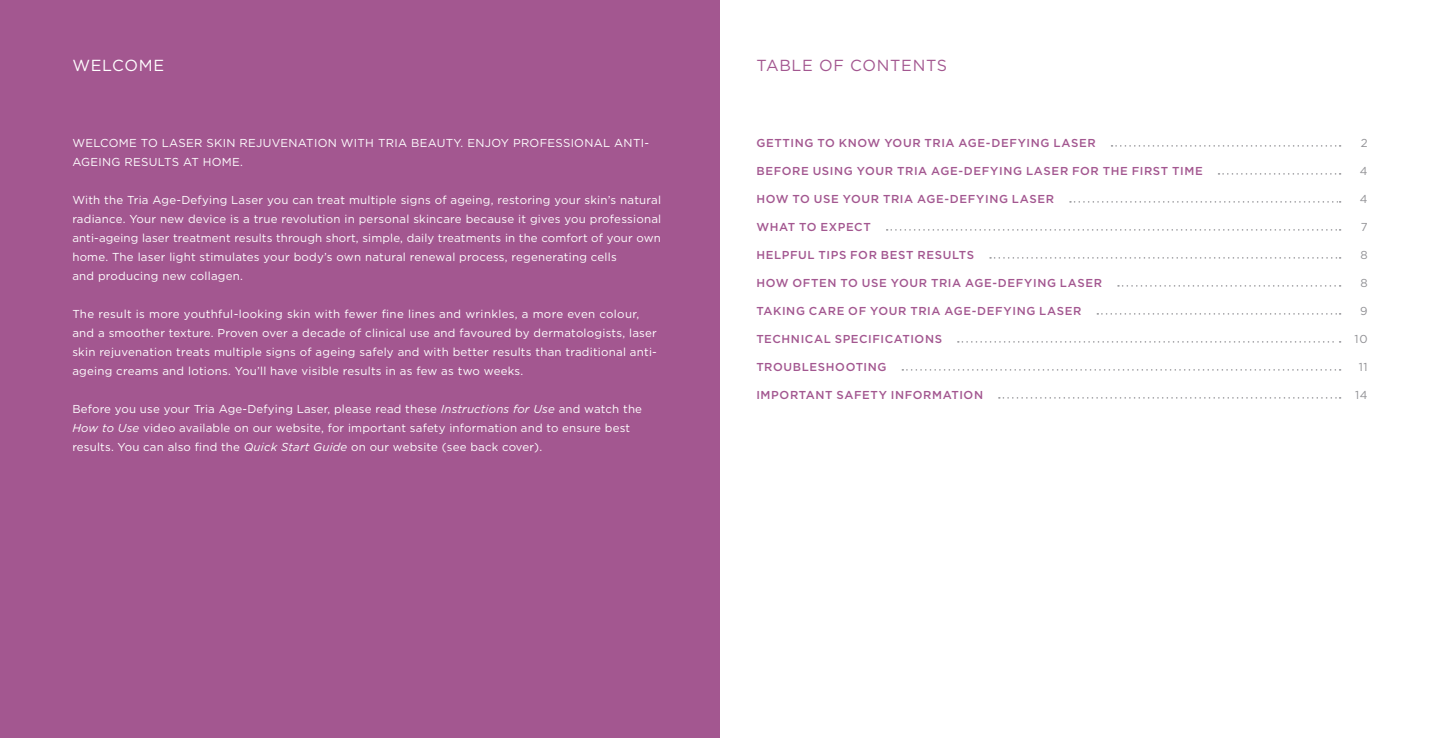
<style>
.page{position:relative;width:1440px;height:738px;background:#fff}
.page>*{position:absolute;margin:0;border:0;box-sizing:border-box;transform-origin:0 0}
.t1{font:16px "Gotham";letter-spacing:.045em;color:#a35790}
.t2{font:16px "Gotham";letter-spacing:.045em;color:#fff}
.t3{font:11.6px/19px "Gotham";letter-spacing:.02em;color:#fff}
.t4{font:500 11.6px "Gotham";letter-spacing:.055em;color:#a35790}
.t5{font:11.6px "Gotham";color:#919195}
.s1{font-style:italic}
</style>
<div class="page">
<div style="left:0;top:0;width:720px;height:738px;background:#a35790"></div>
<svg style="left:1112px;top:145px;width:229px;height:2px"></svg>
<svg style="left:1219px;top:173px;width:122px;height:2px"></svg>
<svg style="left:1070px;top:201px;width:271px;height:2px"></svg>
<svg style="left:887px;top:229px;width:454px;height:2px"></svg>
<svg style="left:990px;top:257px;width:351px;height:2px"></svg>
<svg style="left:1118px;top:285px;width:223px;height:2px"></svg>
<svg style="left:1097px;top:313px;width:244px;height:2px"></svg>
<svg style="left:958px;top:341px;width:383px;height:2px"></svg>
<svg style="left:902px;top:369px;width:439px;height:2px"></svg>
<svg style="left:999px;top:397px;width:342px;height:2px"></svg>
<h1 class="t2" style="left:72px;top:55px;width:93px">WELCOME</h1>
<p class="t3" style="left:72px;top:133px;width:578px">WELCOME TO LASER SKIN REJUVENATION WITH TRIA BEAUTY. ENJOY PROFESSIONAL ANTI-<br>AGEING RESULTS AT HOME.</p>
<p class="t3" style="left:72px;top:190px;width:590px">With the Tria Age-Defying Laser you can treat multiple signs of ageing, restoring your skin’s natural radiance. Your new device is a true revolution in personal skincare because it gives you professional anti-ageing laser treatment results through short, simple, daily treatments in the comfort of your own home. The laser light stimulates your body’s own natural renewal process, regenerating cells<br>and producing new collagen.</p>
<p class="t3" style="left:72px;top:304px;width:586px">The result is more youthful-looking skin with fewer fine lines and wrinkles, a more even colour, and a smoother texture. Proven over a decade of clinical use and favoured by dermatologists, laser skin rejuvenation treats multiple signs of ageing safely and with better results than traditional anti&shy;ageing creams and lotions. You’ll have visible results in as few as two weeks.</p>
<p class="t3" style="left:72px;top:399px;width:571px">Before you use your Tria Age-Defying Laser, please read these <span class="s1">Instructions for Use</span> and watch the<br><span class="s1">How to Use</span> video available on our website, for important safety information and to ensure best results. You can also find the <span class="s1">Quick Start Guide</span> on our website (see back cover).</p>
<h1 class="t1" style="left:756px;top:55px;width:192px">TABLE OF CONTENTS</h1>
<p class="t4" style="left:756px;top:135px;width:341px">GETTING TO KNOW YOUR TRIA AGE-DEFYING LASER</p>
<p class="t5" style="left:1361px;top:135px;width:8px">2</p>
<p class="t4" style="left:756px;top:163px;width:448px">BEFORE USING YOUR TRIA AGE-DEFYING LASER FOR THE FIRST TIME</p>
<p class="t5" style="left:1360px;top:163px;width:9px">4</p>
<p class="t4" style="left:756px;top:191px;width:299px">HOW TO USE YOUR TRIA AGE-DEFYING LASER</p>
<p class="t5" style="left:1360px;top:191px;width:9px">4</p>
<p class="t4" style="left:756px;top:219px;width:116px">WHAT TO EXPECT</p>
<p class="t5" style="left:1361px;top:219px;width:8px">7</p>
<p class="t4" style="left:756px;top:247px;width:219px">HELPFUL TIPS FOR BEST RESULTS</p>
<p class="t5" style="left:1360px;top:247px;width:9px">8</p>
<p class="t4" style="left:756px;top:275px;width:347px">HOW OFTEN TO USE YOUR TRIA AGE-DEFYING LASER</p>
<p class="t5" style="left:1360px;top:275px;width:9px">8</p>
<p class="t4" style="left:756px;top:303px;width:327px">TAKING CARE OF YOUR TRIA AGE-DEFYING LASER</p>
<p class="t5" style="left:1360px;top:303px;width:9px">9</p>
<p class="t4" style="left:756px;top:331px;width:187px">TECHNICAL SPECIFICATIONS</p>
<p class="t5" style="left:1355px;top:331px;width:15px">10</p>
<p class="t4" style="left:756px;top:359px;width:132px">TROUBLESHOOTING</p>
<p class="t5" style="left:1359px;top:359px;width:10px">11</p>
<p class="t4" style="left:756px;top:387px;width:228px">IMPORTANT SAFETY INFORMATION</p>
<p class="t5" style="left:1355px;top:387px;width:14px">14</p>
</div>
